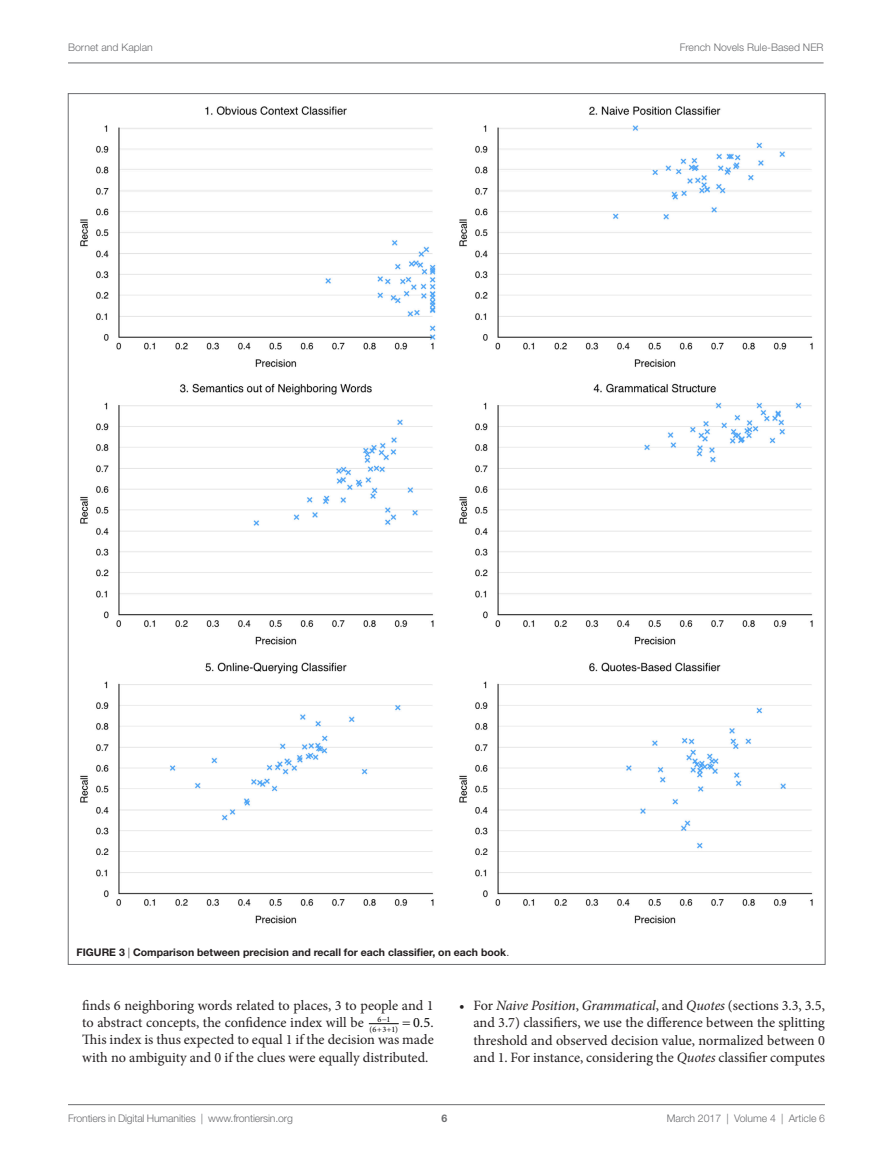
<style>
.page{position:relative;width:893px;height:1170px;background:#fff}
.page>*{position:absolute;margin:0;border:0;box-sizing:border-box;transform-origin:0 0}
.t1{font:14.25px/17.2px "Minion Pro";color:#231f20;text-align:justify}
.t2{font:300 10.5px "Helvetica Neue LT Std";color:#6c6d70}
.t3{font:700 10.5px "Helvetica Neue LT Std";color:#231f20}
.t4{font:700 10.5px "Helvetica Neue LT Std";color:#6c6d70}
.t5{font:8.25px "Minion Pro";color:#000}
.s1{font-weight:300}
.s2{font-style:italic}
</style>
<div class="page">
<img style="left:80px;top:106px;width:733px;height:818px">
<hr style="left:68px;top:63px;width:756px;height:1px;background:#6c6d70">
<hr style="left:68px;top:1104px;width:757px;height:1px;background:#6c6d70">
<hr style="left:369px;top:1023px;width:30px;height:1px;background:#000">
<p class="t2" style="left:68px;top:41px;width:86px">Bornet and Kaplan</p>
<p class="t2" style="left:680px;top:41px;width:145px">French Novels Rule-Based NER</p>
<p class="t3" style="left:77px;top:945px;width:434px">FIGURE 3 <span class="s1">|</span> Comparison between precision and recall for each classifier, on each book<span class="s1">.</span></p>
<p class="t1" style="left:82px;top:996px;width:353px">finds 6 neighboring words related to places, 3 to people and 1 to abstract concepts, the confidence index will be <sup>6</sup> <sup>1</sup></p>
<p class="t5" style="left:369px;top:1023px;width:62px">(6 3 1 <sup>05</sup></p>
<p class="t1" style="left:82px;top:1014px;width:353px;text-indent:348px">.<br>This index is thus expected to equal 1 if the decision was made with no ambiguity and 0 if the clues were equally distributed.</p>
<p class="t5" style="left:395px;top:1023px;width:4px">)</p>
<p class="t1" style="left:473px;top:996px;width:353px;text-indent:-14px">• For <span class="s2">Naive Position</span>, <span class="s2">Grammatical</span>, and <span class="s2">Quotes</span> (sections 3.3, 3.5, and 3.7) classifiers, we use the difference between the splitting threshold and observed decision value, normalized between 0 and 1. For instance, considering the <span class="s2">Quotes</span> classifier computes</p>
<p class="t2" style="left:68px;top:1111px;width:226px">Frontiers in Digital Humanities | www.frontiersin.org</p>
<p class="t2" style="left:667px;top:1111px;width:160px">March 2017 | Volume 4 | Article 6</p>
<p class="t4" style="left:441px;top:1111px;width:7px">6</p>
</div>
